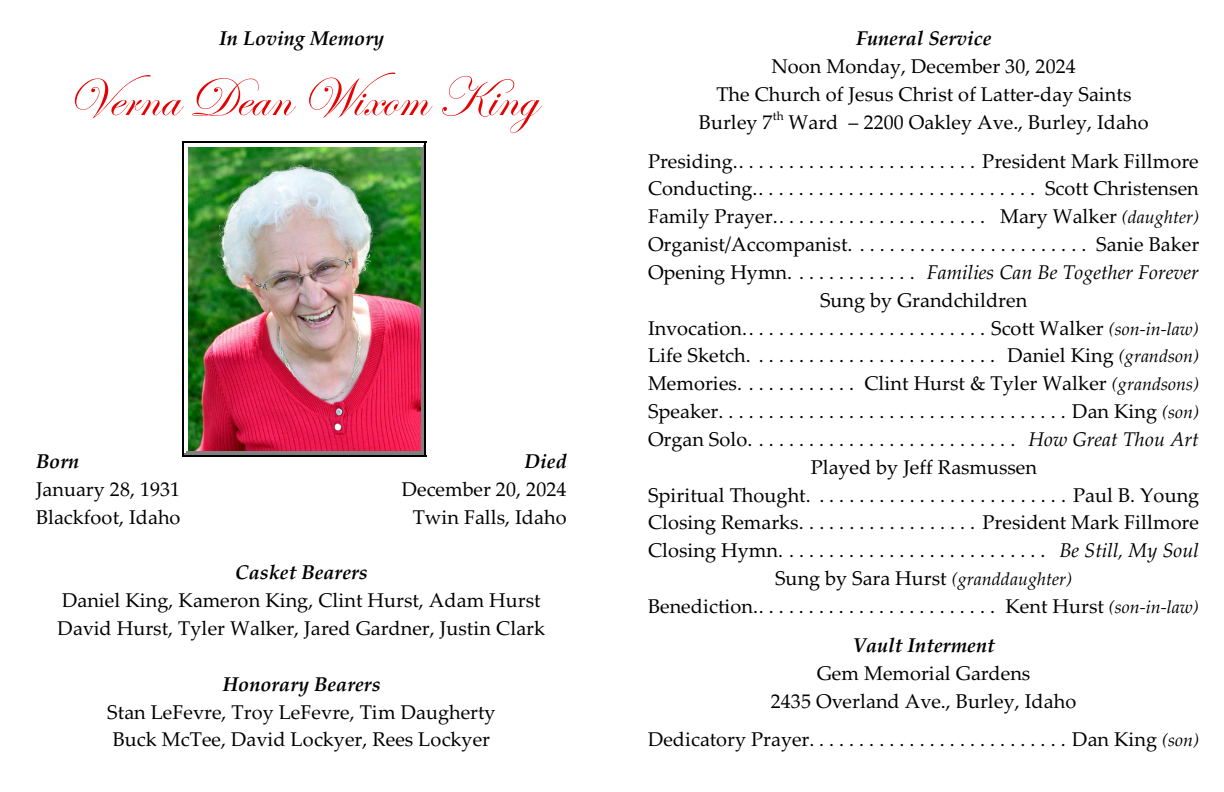
<style>
.page{position:relative;width:1224px;height:792px;background:#fff}
.page>*{position:absolute;margin:0;border:0;box-sizing:border-box;transform-origin:0 0}
.t1{font:56px "Edwardian Script ITC";color:#e60000}
.t2{font:20px/27.8px "Palatino Linotype";color:#000;text-align:center}
.t3{font:italic 700 20px "Palatino Linotype";color:#000}
.s1{font-style:italic;font-size:18px}
.s2{font-style:italic}
</style>
<div class="page">
<img style="left:188px;top:147px;width:233px;height:304px">
<hr style="left:421px;top:145px;width:2px;height:308px;background:#808080">
<hr style="left:186px;top:145px;width:236px;height:2px;background:#fff">
<hr style="left:186px;top:451px;width:236px;height:2px;background:#808080">
<hr style="left:423px;top:144px;width:1px;height:311px;background:#808080">
<hr style="left:184px;top:144px;width:240px;height:1px;background:#fff">
<hr style="left:184px;top:453px;width:240px;height:2px;background:#808080">
<hr style="left:182px;top:142px;width:2px;height:315px;background:#000">
<hr style="left:425px;top:142px;width:1px;height:315px;background:#000">
<hr style="left:182px;top:142px;width:244px;height:1px;background:#000">
<hr style="left:182px;top:455px;width:244px;height:2px;background:#000">
<p class="t3" style="left:219px;top:30px;width:167px">In Loving Memory</p>
<h1 class="t1" style="left:66px;top:67px;width:472px">Verna Dean Wixom King</h1>
<p class="t3" style="left:36px;top:453px;width:45px">Born</p>
<p class="t3" style="left:525px;top:453px;width:44px">Died</p>
<p class="t2" style="left:36px;top:477px;width:146px">January 28, 1931</p>
<p class="t2" style="left:402px;top:477px;width:166px">December 20, 2024</p>
<p class="t2" style="left:36px;top:505px;width:146px">Blackfoot, Idaho</p>
<p class="t2" style="left:413px;top:505px;width:155px">Twin Falls, Idaho</p>
<p class="t3" style="left:235px;top:565px;width:134px">Casket Bearers</p>
<p class="t2" style="left:58px;top:589px;width:489px;text-align:left">Daniel King, Kameron King, Clint Hurst, Adam Hurst<br>David Hurst, Tyler Walker, Jared Gardner, Justin Clark</p>
<p class="t3" style="left:223px;top:676px;width:159px">Honorary Bearers</p>
<p class="t2" style="left:107px;top:700px;width:390px;text-align:left">Stan LeFevre, Troy LeFevre, Tim Daugherty<br>Buck McTee, David Lockyer, Rees Lockyer</p>
<p class="t3" style="left:856px;top:30px;width:137px">Funeral Service</p>
<p class="t2" style="left:699px;top:55px;width:451px">Noon Monday, December 30, 2024<br>The Church of Jesus Christ of Latter-day Saints<br>Burley 7<sup>th</sup> Ward – 2200 Oakley Ave., Burley, Idaho</p>
<p class="t2" style="left:648px;top:149px;width:553px">Presiding.. . . . . . . . . . . . . . . . . . . . . . . . President Mark Fillmore Conducting............................. Scott Christensen Family Prayer.. . . . . . . . . . . . . . . . . . . . . Mary Walker <span class="s1">(daughter)<br></span>Organist/Accompanist. . . . . . . . . . . . . . . . . . . . . . . . Sanie Baker Opening Hymn. . . . . . . . . . . . . <span class="s2">Families Can Be Together Forever </span>Sung by Grandchildren<br>Invocation.. . . . . . . . . . . . . . . . . . . . . . . . Scott Walker <span class="s1">(son-in-law)<br></span>Life Sketch. . . . . . . . . . . . . . . . . . . . . . . . . Daniel King <span class="s1">(grandson)<br></span>Memories. . . . . . . . . . . . Clint Hurst &amp; Tyler Walker <span class="s1">(grandsons)<br></span>Speaker...................................Dan King <span class="s1">(son)<br></span>Organ Solo........................... <span class="s2">How Great Thou Art </span>Played by Jeff Rasmussen<br>Spiritual Thought. ......................... Paul B. Young Closing Remarks. . . . . . . . . . . . . . . . . . President Mark Fillmore Closing Hymn........................... <span class="s2">Be Still, My Soul </span>Sung by Sara Hurst <span class="s1">(granddaughter)<br></span>Benediction.. . . . . . . . . . . . . . . . . . . . . . . . Kent Hurst <span class="s1">(son-in-law)</span></p>
<p class="t3" style="left:853px;top:637px;width:144px">Vault Interment</p>
<p class="t2" style="left:771px;top:661px;width:307px">Gem Memorial Gardens<br>2435 Overland Ave., Burley, Idaho</p>
<p class="t2" style="left:648px;top:728px;width:553px">Dedicatory Prayer..........................Dan King <span class="s1">(son)</span></p>
</div>
